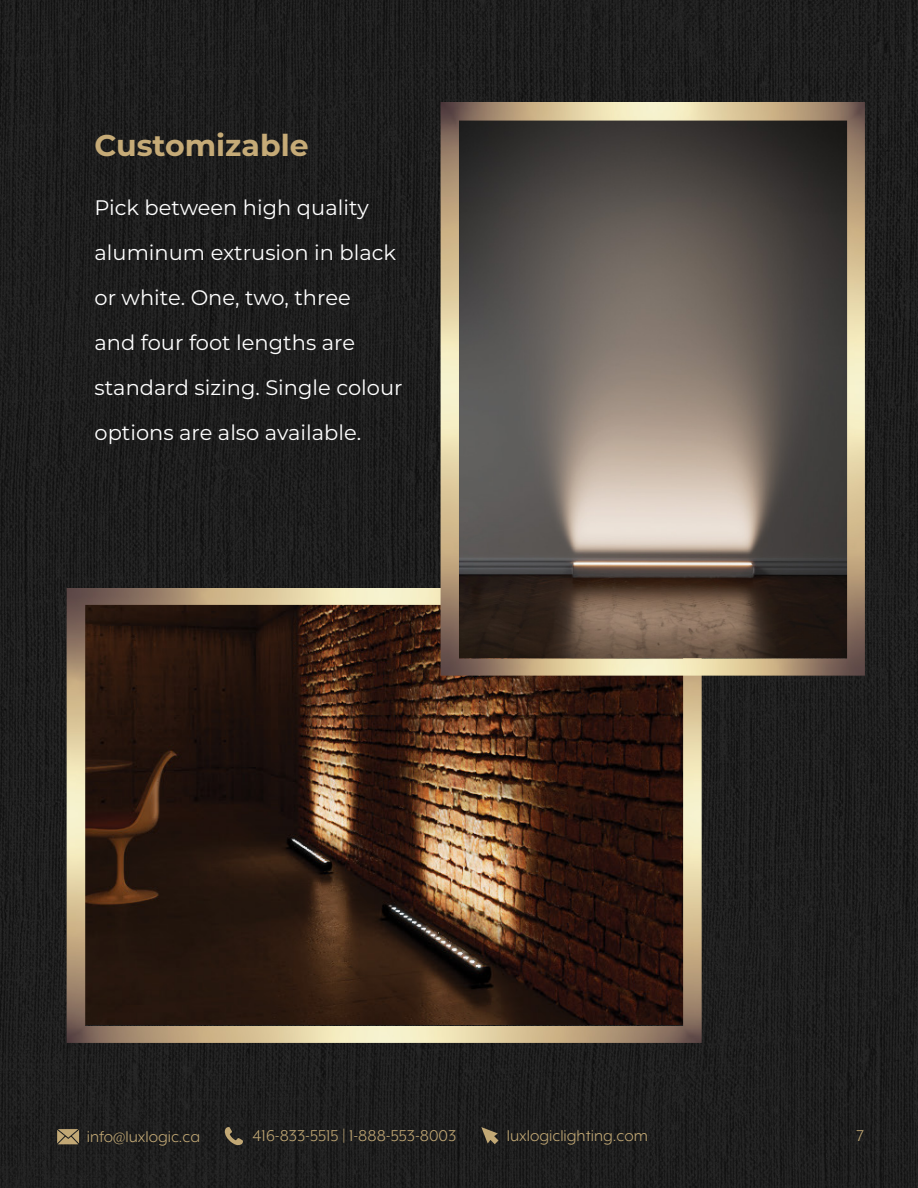
<style>
.page{position:relative;width:918px;height:1188px;background:#fff}
.page>*{position:absolute;margin:0;border:0;box-sizing:border-box;transform-origin:0 0}
.t1{font:700 30px "Montserrat";color:#c6ab77}
.t2{font:21px/45px "Montserrat";color:#fff}
.t3{font:18px "Mr Eaves XL Mod OT";color:#c3a975}
</style>
<div class="page">
<img style="left:0;top:0;width:918px;height:1188px">
<svg style="left:57px;top:1129px;width:22px;height:15px"></svg>
<svg style="left:225px;top:1127px;width:18px;height:18px"></svg>
<svg style="left:481px;top:1127px;width:17px;height:17px"></svg>
<img style="left:67px;top:588px;width:635px;height:455px">
<img style="left:441px;top:102px;width:424px;height:574px">
<h1 class="t1" style="left:94px;top:124px;width:216px">Customizable</h1>
<p class="t2" style="left:94px;top:184px;width:310px">Pick between high quality aluminum extrusion in black or white. One, two, three<br>and four foot lengths are standard sizing. Single colour options are also available.</p>
<p class="t3" style="left:87px;top:1127px;width:115px">info@luxlogic.ca</p>
<p class="t3" style="left:253px;top:1126px;width:205px">416-833-5515 | 1-888-553-8003</p>
<p class="t3" style="left:507px;top:1126px;width:143px">luxlogiclighting.com</p>
<p class="t3" style="left:856px;top:1126px;width:9px">7</p>
</div>
